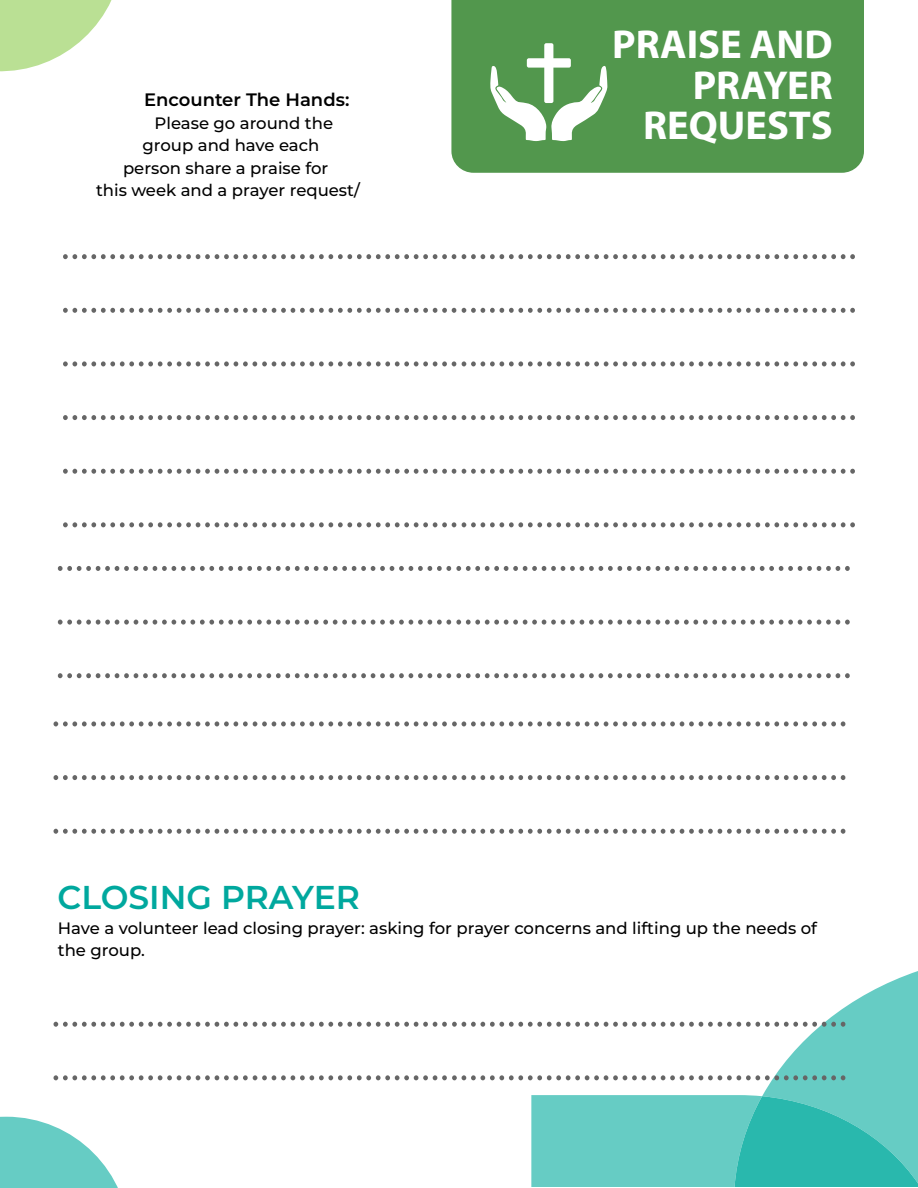
<style>
.page{position:relative;width:918px;height:1188px;background:#fff}
.page>*{position:absolute;margin:0;border:0;box-sizing:border-box;transform-origin:0 0}
.t1{font:700 40.5px/40.5px "Myriad Pro";color:#fff;text-align:right}
.t2{font:600 33px "Montserrat";color:#00a89e}
.t3{font:600 18px "Montserrat";color:#000}
.t4{font:500 16.5px/22.5px "Montserrat";color:#000}
</style>
<div class="page">
<svg style="left:0;top:0;width:112px;height:72px"></svg>
<svg style="left:462px;top:254px;width:393px;height:5px"></svg>
<svg style="left:63px;top:254px;width:393px;height:5px"></svg>
<svg style="left:462px;top:308px;width:393px;height:5px"></svg>
<svg style="left:63px;top:308px;width:393px;height:5px"></svg>
<svg style="left:462px;top:361px;width:393px;height:5px"></svg>
<svg style="left:63px;top:361px;width:393px;height:5px"></svg>
<svg style="left:462px;top:415px;width:393px;height:5px"></svg>
<svg style="left:63px;top:415px;width:393px;height:5px"></svg>
<svg style="left:462px;top:469px;width:393px;height:5px"></svg>
<svg style="left:63px;top:469px;width:393px;height:5px"></svg>
<svg style="left:462px;top:522px;width:393px;height:5px"></svg>
<svg style="left:63px;top:522px;width:393px;height:5px"></svg>
<div style="left:451px;top:0;width:413px;height:173px;background:#52974d"></div>
<svg style="left:490px;top:43px;width:117px;height:98px"></svg>
<svg style="left:58px;top:566px;width:792px;height:5px"></svg>
<svg style="left:58px;top:620px;width:792px;height:5px"></svg>
<svg style="left:58px;top:673px;width:792px;height:5px"></svg>
<svg style="left:53px;top:721px;width:792px;height:6px"></svg>
<svg style="left:53px;top:775px;width:792px;height:5px"></svg>
<svg style="left:53px;top:829px;width:792px;height:5px"></svg>
<svg style="left:0;top:971px;width:918px;height:217px"></svg>
<p class="t3" style="left:144px;top:87px;width:207px">Encounter The Hands:</p>
<p class="t4" style="left:155px;top:111px;width:180px">Please go around the</p>
<p class="t4" style="left:143px;top:134px;width:178px">group and have each</p>
<p class="t4" style="left:123px;top:156px;width:207px">person share a praise for</p>
<p class="t4" style="left:96px;top:179px;width:265px">this week and a prayer request/</p>
<h1 class="t1" style="left:612px;top:23px;width:222px">PRAISE AND<br>PRAYER<br>REQUESTS</h1>
<h2 class="t2" style="left:57px;top:874px;width:304px">CLOSING PRAYER</h2>
<p class="t4" style="left:58px;top:916px;width:761px">Have a volunteer lead closing prayer: asking for prayer concerns and lifting up the needs of the group.</p>
</div>
